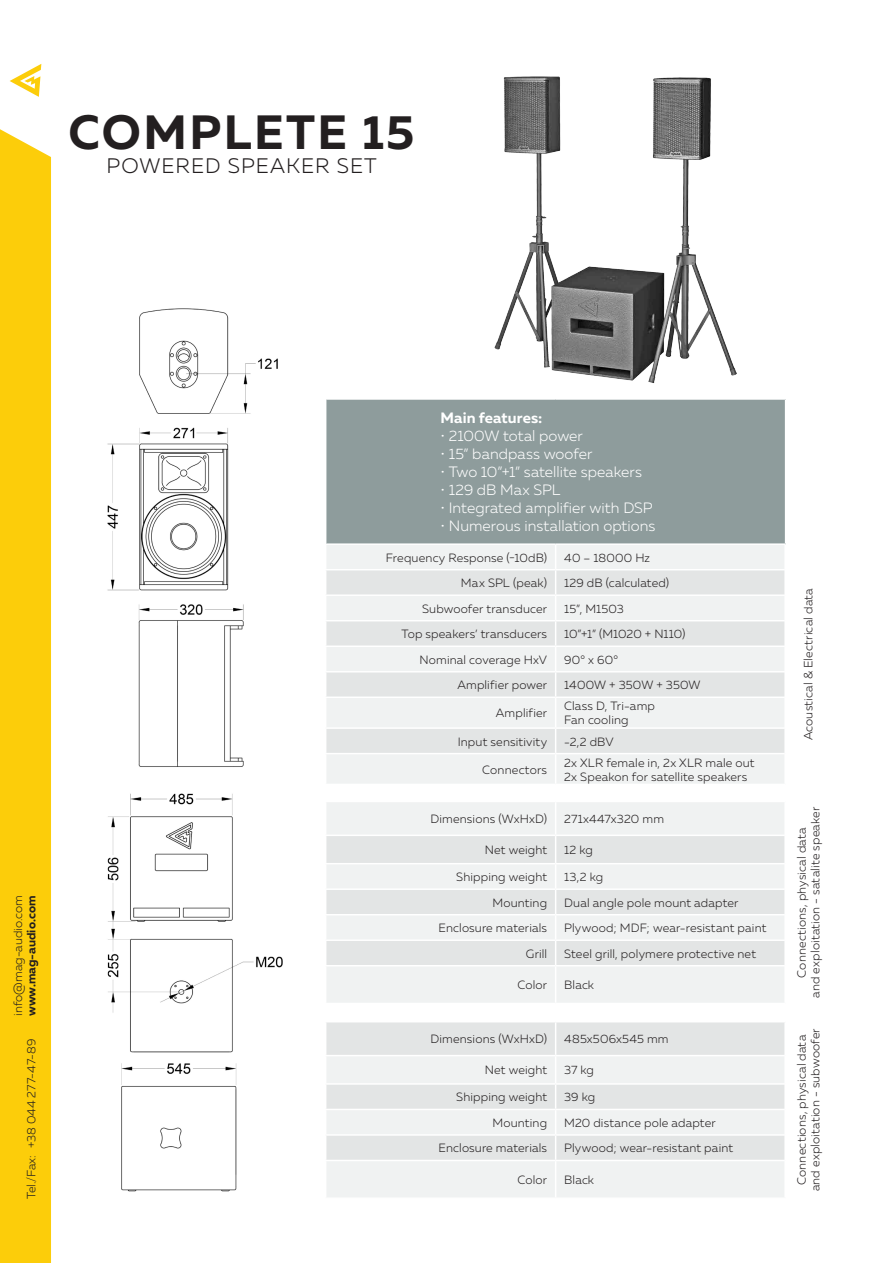
<style>
.page{position:relative;width:893px;height:1263px;background:#fff}
.page>*{position:absolute;margin:0;border:0;box-sizing:border-box;transform-origin:0 0}
.t1{font:700 48px "Muller";letter-spacing:.05em;color:#231f20}
.t2{font:300 21px "Muller";letter-spacing:.05em;color:#231f20}
.table_head_sub{font:300 15px "Muller";letter-spacing:.005em;color:#fff}
.table_head_sub-2{font:700 15px "Muller";letter-spacing:.005em;color:#fff}
.table_main{font:300 12px/13.8px "Muller";letter-spacing:.015em;color:#231f20;text-align:center}
.t3{font:700 12px "Muller";color:#231f20}
</style>
<div class="page">
<div style="left:0;top:129px;width:51px;height:1134px;background:#fccd0a"></div>
<svg style="left:10px;top:64px;width:31px;height:33px"></svg>
<div style="left:326px;top:399px;width:460px;height:145px;background:#8e9c9c"></div>
<div style="left:327px;top:545px;width:457px;height:458px;background:#f0f2f2"></div>
<svg style="left:326px;top:570px;width:459px;height:395px;fill:#f0f2f2"></svg>
<hr style="left:325px;top:569px;width:231px;height:1px;background:#fff">
<hr style="left:556px;top:569px;width:229px;height:1px;background:#fff">
<hr style="left:325px;top:594px;width:231px;height:2px;background:#fff">
<hr style="left:556px;top:594px;width:229px;height:2px;background:#fff">
<hr style="left:325px;top:620px;width:231px;height:1px;background:#fff">
<hr style="left:556px;top:620px;width:229px;height:1px;background:#fff">
<hr style="left:325px;top:645px;width:231px;height:2px;background:#fff">
<hr style="left:556px;top:645px;width:229px;height:2px;background:#fff">
<hr style="left:325px;top:671px;width:231px;height:1px;background:#fff">
<hr style="left:556px;top:671px;width:229px;height:1px;background:#fff">
<hr style="left:325px;top:696px;width:231px;height:2px;background:#fff">
<hr style="left:556px;top:696px;width:229px;height:2px;background:#fff">
<hr style="left:325px;top:727px;width:231px;height:2px;background:#fff">
<hr style="left:556px;top:727px;width:229px;height:2px;background:#fff">
<svg style="left:555px;top:545px;width:1px;height:208px"></svg>
<hr style="left:325px;top:753px;width:231px;height:1px;background:#fff">
<hr style="left:556px;top:753px;width:229px;height:1px;background:#fff">
<hr style="left:555px;top:754px;width:1px;height:30px;background:#fff">
<hr style="left:325px;top:784px;width:231px;height:1px;background:#fff">
<hr style="left:556px;top:784px;width:230px;height:1px;background:#fff">
<svg style="left:555px;top:785px;width:1px;height:16px"></svg>
<hr style="left:325px;top:801px;width:231px;height:1px;background:#fff">
<hr style="left:556px;top:801px;width:230px;height:1px;background:#fff">
<hr style="left:555px;top:802px;width:1px;height:32px;background:#fff">
<hr style="left:325px;top:834px;width:231px;height:2px;background:#fff">
<hr style="left:556px;top:834px;width:229px;height:2px;background:#fff">
<hr style="left:325px;top:863px;width:231px;height:1px;background:#fff">
<hr style="left:556px;top:863px;width:229px;height:1px;background:#fff">
<hr style="left:325px;top:888px;width:231px;height:2px;background:#fff">
<hr style="left:556px;top:888px;width:229px;height:2px;background:#fff">
<hr style="left:325px;top:914px;width:231px;height:1px;background:#fff">
<hr style="left:556px;top:914px;width:229px;height:1px;background:#fff">
<hr style="left:325px;top:939px;width:231px;height:2px;background:#fff">
<hr style="left:556px;top:939px;width:229px;height:2px;background:#fff">
<svg style="left:555px;top:836px;width:1px;height:129px"></svg>
<hr style="left:325px;top:965px;width:231px;height:1px;background:#fff">
<hr style="left:556px;top:965px;width:229px;height:1px;background:#fff">
<hr style="left:555px;top:966px;width:1px;height:37px;background:#fff">
<hr style="left:785px;top:400px;width:1px;height:143px;background:#fff">
<hr style="left:325px;top:398px;width:231px;height:2px;background:#fff">
<hr style="left:556px;top:398px;width:230px;height:2px;background:#fff">
<hr style="left:325px;top:543px;width:231px;height:2px;background:#fff">
<hr style="left:556px;top:543px;width:230px;height:2px;background:#fff">
<img style="left:107px;top:308px;width:171px;height:459px">
<img style="left:486px;top:76px;width:251px;height:324px">
<img style="left:107px;top:793px;width:176px;height:399px">
<div style="left:326px;top:1022px;width:459px;height:33px;background:#e3e5e5"></div>
<svg style="left:326px;top:1057px;width:459px;height:140px;fill:#f0f2f2"></svg>
<hr style="left:555px;top:1022px;width:1px;height:33px;background:#fff">
<hr style="left:325px;top:1083px;width:231px;height:2px;background:#fff">
<hr style="left:556px;top:1083px;width:229px;height:2px;background:#fff">
<hr style="left:325px;top:1109px;width:231px;height:1px;background:#fff">
<hr style="left:556px;top:1109px;width:229px;height:1px;background:#fff">
<hr style="left:325px;top:1134px;width:231px;height:2px;background:#fff">
<hr style="left:556px;top:1134px;width:229px;height:2px;background:#fff">
<svg style="left:555px;top:1057px;width:1px;height:103px"></svg>
<hr style="left:325px;top:1160px;width:231px;height:1px;background:#fff">
<hr style="left:556px;top:1160px;width:229px;height:1px;background:#fff">
<hr style="left:555px;top:1161px;width:1px;height:36px;background:#fff">
<p class="t1" style="left:69px;top:102px;width:347px">COMPLETE 15</p>
<p class="t2" style="left:107px;top:153px;width:272px">POWERED SPEAKER SET</p>
<p class="table_main" style="left:11px;top:1015px;width:122px;rotate:-90deg">info@mag-audio.com</p>
<p class="t3" style="left:24px;top:1016px;width:122px;rotate:-90deg">www.mag-audio.com</p>
<p class="table_main" style="left:24px;top:1199px;width:162px;rotate:-90deg">Tel./Fax: +38 044 277-47-89</p>
<p class="table_head_sub-2" style="left:440px;top:409px;width:103px">Main features:</p>
<p class="table_head_sub" style="left:440px;top:427px;width:144px">• 2100W total power</p>
<p class="table_head_sub" style="left:440px;top:445px;width:153px">• 15” bandpass woofer</p>
<p class="table_head_sub" style="left:440px;top:463px;width:203px">• Two 10”+1” satellite speakers</p>
<p class="table_head_sub" style="left:440px;top:481px;width:122px">• 129 dB Max SPL</p>
<p class="table_head_sub" style="left:440px;top:499px;width:214px">• Integrated amplifier with DSP</p>
<p class="table_head_sub" style="left:440px;top:517px;width:216px">• Numerous installation options</p>
<p class="table_main" style="left:386px;top:550px;width:163px">Frequency Response (-10dB)</p>
<p class="table_main" style="left:564px;top:550px;width:87px">40 – 18000 Hz</p>
<p class="table_main" style="left:461px;top:576px;width:88px">Max SPL (peak)</p>
<p class="table_main" style="left:564px;top:576px;width:106px">129 dB (calculated)</p>
<p class="table_main" style="left:422px;top:601px;width:126px">Subwoofer transducer</p>
<p class="table_main" style="left:564px;top:601px;width:61px">15”, M1503</p>
<p class="table_main" style="left:401px;top:627px;width:147px">Top speakers’ transducers</p>
<p class="table_main" style="left:564px;top:627px;width:123px">10”+1” (M1020 + N110)</p>
<p class="table_main" style="left:419px;top:652px;width:129px">Nominal coverage HxV</p>
<p class="table_main" style="left:564px;top:652px;width:55px">90° x 60°</p>
<p class="table_main" style="left:457px;top:678px;width:91px">Amplifier power</p>
<p class="table_main" style="left:564px;top:678px;width:138px">1400W + 350W + 350W</p>
<p class="table_main" style="left:496px;top:706px;width:53px">Amplifier</p>
<p class="table_main" style="left:564px;top:699px;width:92px">Class D, Tri-amp</p>
<p class="table_main" style="left:564px;top:713px;width:66px">Fan cooling</p>
<p class="table_main" style="left:458px;top:734px;width:91px">Input sensitivity</p>
<p class="table_main" style="left:564px;top:734px;width:51px">-2,2 dBV</p>
<p class="table_main" style="left:482px;top:762px;width:66px">Connectors</p>
<p class="table_main" style="left:564px;top:756px;width:192px">2x XLR female in, 2x XLR male out</p>
<p class="table_main" style="left:564px;top:769px;width:185px">2x Speakon for satellite speakers</p>
<p class="table_main" style="left:801px;top:740px;width:154px;rotate:-90deg">Acoustical &amp; Electrical data</p>
<p class="table_main" style="left:430px;top:812px;width:118px">Dimensions (WxHxD)</p>
<p class="table_main" style="left:564px;top:812px;width:101px">271x447x320 mm</p>
<p class="table_main" style="left:794px;top:998px;width:193px;rotate:-90deg">Connections, physical data<br>and exploitation - satalite speaker</p>
<p class="table_main" style="left:485px;top:843px;width:64px">Net weight</p>
<p class="table_main" style="left:564px;top:843px;width:30px">12 kg</p>
<p class="table_main" style="left:456px;top:870px;width:92px">Shipping weight</p>
<p class="table_main" style="left:564px;top:870px;width:40px">13,2 kg</p>
<p class="table_main" style="left:492px;top:895px;width:56px">Mounting</p>
<p class="table_main" style="left:564px;top:895px;width:176px">Dual angle pole mount adapter</p>
<p class="table_main" style="left:439px;top:921px;width:110px">Enclosure materials</p>
<p class="table_main" style="left:564px;top:921px;width:204px">Plywood; MDF; wear-resistant paint</p>
<p class="table_main" style="left:526px;top:946px;width:23px">Grill</p>
<p class="table_main" style="left:564px;top:946px;width:193px">Steel grill, polymere protective net</p>
<p class="table_main" style="left:517px;top:978px;width:31px">Color</p>
<p class="table_main" style="left:564px;top:978px;width:31px">Black</p>
<p class="table_main" style="left:430px;top:1032px;width:118px">Dimensions (WxHxD)</p>
<p class="table_main" style="left:564px;top:1032px;width:106px">485x506x545 mm</p>
<p class="table_main" style="left:794px;top:1191px;width:164px;rotate:-90deg">Connections, physical data and exploitation - subwoofer</p>
<p class="table_main" style="left:485px;top:1063px;width:64px">Net weight</p>
<p class="table_main" style="left:564px;top:1063px;width:31px">37 kg</p>
<p class="table_main" style="left:456px;top:1090px;width:92px">Shipping weight</p>
<p class="table_main" style="left:564px;top:1090px;width:33px">39 kg</p>
<p class="table_main" style="left:492px;top:1116px;width:56px">Mounting</p>
<p class="table_main" style="left:564px;top:1116px;width:153px">M20 distance pole adapter</p>
<p class="table_main" style="left:439px;top:1141px;width:110px">Enclosure materials</p>
<p class="table_main" style="left:564px;top:1141px;width:170px">Plywood; wear-resistant paint</p>
<p class="table_main" style="left:517px;top:1173px;width:31px">Color</p>
<p class="table_main" style="left:564px;top:1173px;width:31px">Black</p>
</div>
